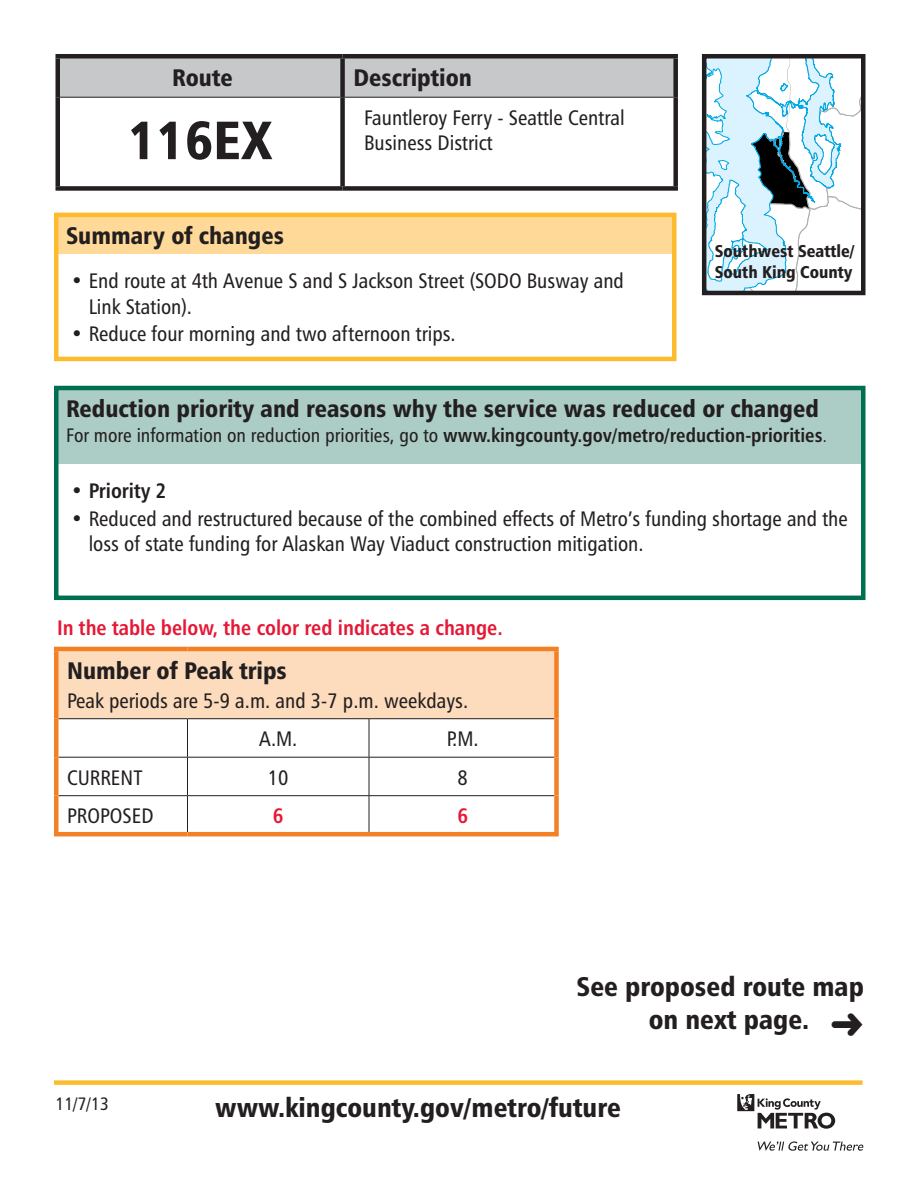
<style>
.page{position:relative;width:918px;height:1188px;background:#fff}
.page>*{position:absolute;margin:0;border:0;box-sizing:border-box;transform-origin:0 0}
.t1{font:54px "Humanist 777 BT Black Condensed B";color:#231f20}
.t2{font:27px/33px "Humanist 777 BT Black Condensed B";color:#231f20;text-align:right}
.t3{font:24px "Humanist 777 BT Black Condensed B";color:#231f20}
.t4{font:21px/25.5px "Humanist 777 BT Roman Condensed B";color:#231f20}
.t5{font:21px "Humanist 777 BT Bold Condensed B";color:#e51836}
.t6{font:21px "Humanist 777 BT Bold Condensed B";color:#231f20}
.t7{font:19.5px "Humanist 777 BT Bold Condensed B";color:#231f20}
.t8{font:18px "Humanist 777 BT Roman Condensed B";color:#231f20}
.t9{font:17.1px/20.5px "Humanist 777 BT Black Condensed B";color:#231f20}
.s1{font-family:"Humanist 777 BT Roman Condensed B"}
.s2{font-family:"Humanist 777 BT Light Condensed B"}
</style>
<div class="page">
<div style="left:56px;top:215px;width:618px;height:39px;background:#fed998"></div>
<div style="left:54px;top:213px;width:622px;height:148px;border:4px solid #fdbb2e"></div>
<div style="left:56px;top:388px;width:807px;height:76px;background:#accdc5"></div>
<div style="left:54px;top:386px;width:812px;height:214px;border:4px solid #006e51"></div>
<div style="left:60px;top:58px;width:613px;height:39px;background:#c7c8ca"></div>
<hr style="left:60px;top:97px;width:280px;height:1px;background:#231f20">
<hr style="left:345px;top:97px;width:328px;height:1px;background:#231f20">
<hr style="left:56px;top:54px;width:287px;height:4px;background:#231f20">
<hr style="left:56px;top:58px;width:4px;height:39px;background:#231f20">
<hr style="left:343px;top:54px;width:335px;height:4px;background:#231f20">
<div style="left:673px;top:58px;width:5px;height:39px;background:#231f20"></div>
<hr style="left:56px;top:97px;width:4px;height:89px;background:#231f20">
<div style="left:673px;top:97px;width:5px;height:89px;background:#231f20"></div>
<div style="left:56px;top:186px;width:287px;height:5px;background:#231f20"></div>
<div style="left:343px;top:186px;width:335px;height:5px;background:#231f20"></div>
<div style="left:340px;top:97px;width:5px;height:89px;background:#231f20"></div>
<div style="left:340px;top:58px;width:5px;height:39px;background:#231f20"></div>
<div style="left:56px;top:649px;width:500px;height:70px;background:#fddbbd"></div>
<hr style="left:187px;top:719px;width:1px;height:38px;background:#231f20">
<hr style="left:369px;top:719px;width:1px;height:38px;background:#231f20">
<hr style="left:58px;top:757px;width:130px;height:1px;background:#231f20">
<hr style="left:188px;top:757px;width:181px;height:1px;background:#231f20">
<hr style="left:187px;top:758px;width:1px;height:37px;background:#231f20">
<hr style="left:369px;top:757px;width:185px;height:1px;background:#231f20">
<hr style="left:369px;top:758px;width:1px;height:37px;background:#231f20">
<hr style="left:58px;top:795px;width:130px;height:1px;background:#231f20">
<hr style="left:188px;top:795px;width:181px;height:1px;background:#231f20">
<hr style="left:187px;top:796px;width:1px;height:36px;background:#231f20">
<hr style="left:369px;top:795px;width:185px;height:1px;background:#231f20">
<hr style="left:369px;top:796px;width:1px;height:36px;background:#231f20">
<hr style="left:58px;top:718px;width:130px;height:1px;background:#231f20">
<hr style="left:188px;top:718px;width:181px;height:1px;background:#231f20">
<hr style="left:369px;top:718px;width:185px;height:1px;background:#231f20">
<hr style="left:54px;top:647px;width:134px;height:4px;background:#f48026">
<hr style="left:54px;top:651px;width:4px;height:68px;background:#f48026">
<hr style="left:188px;top:647px;width:181px;height:4px;background:#f48026">
<hr style="left:369px;top:647px;width:190px;height:4px;background:#f48026">
<div style="left:554px;top:651px;width:5px;height:68px;background:#f48026"></div>
<hr style="left:54px;top:719px;width:4px;height:38px;background:#f48026">
<div style="left:554px;top:719px;width:5px;height:38px;background:#f48026"></div>
<hr style="left:54px;top:757px;width:4px;height:39px;background:#f48026">
<div style="left:554px;top:757px;width:5px;height:39px;background:#f48026"></div>
<hr style="left:54px;top:796px;width:4px;height:36px;background:#f48026">
<div style="left:554px;top:796px;width:5px;height:36px;background:#f48026"></div>
<hr style="left:54px;top:832px;width:134px;height:4px;background:#f48026">
<hr style="left:188px;top:832px;width:181px;height:4px;background:#f48026">
<hr style="left:369px;top:832px;width:190px;height:4px;background:#f48026">
<svg style="left:758px;top:1141px;width:105px;height:10px"></svg>
<svg style="left:737px;top:1094px;width:98px;height:35px"></svg>
<div style="left:54px;top:1080px;width:809px;height:5px;background:#fdbb2e"></div>
<svg style="left:707px;top:59px;width:154px;height:231px"></svg>
<div style="left:702px;top:54px;width:164px;height:241px;border:4px solid #231f20"></div>
<p class="t3" style="left:172px;top:63px;width:62px">Route</p>
<p class="t3" style="left:353px;top:63px;width:120px">Description</p>
<h1 class="t1" style="left:128px;top:106px;width:146px">116EX</h1>
<p class="t4" style="left:364px;top:104px;width:262px">Fauntleroy Ferry - Seattle Central<br>Business District</p>
<p class="t3" style="left:66px;top:220px;width:220px">Summary of changes</p>
<p class="t4" style="left:89px;top:268px;width:537px;text-indent:-18px">• End route at 4th Avenue S and S Jackson Street (SODO Busway and<br>Link Station).</p>
<p class="t4" style="left:71px;top:321px;width:387px">• Reduce four morning and two afternoon trips.</p>
<p class="t9" style="left:715px;top:240px;width:141px">Southwest Seattle/<br>South King County</p>
<p class="t3" style="left:66px;top:393px;width:755px">Reduction priority and reasons why the service was reduced or changed</p>
<p class="t7" style="left:66px;top:423px;width:763px"><span class="s1">For more information on reduction priorities, go to</span> www.kingcounty.gov/metro/reduction-priorities<span class="s2">.</span></p>
<p class="t6" style="left:71px;top:477px;width:97px"><span class="s1">•</span> Priority 2</p>
<p class="t4" style="left:89px;top:505px;width:761px;text-indent:-18px">• Reduced and restructured because of the combined effects of Metro’s funding shortage and the loss of state funding for Alaskan Way Viaduct construction mitigation.</p>
<p class="t5" style="left:57px;top:615px;width:447px">In the table below, the color red indicates a change.</p>
<p class="t3" style="left:67px;top:655px;width:221px">Number of Peak trips</p>
<p class="t4" style="left:259px;top:681px;width:211px;line-height:38.5px;text-indent:-192px">Peak periods are 5-9 a.m. and 3-7 p.m. weekdays.<br>A.M.</p>
<p class="t4" style="left:447px;top:726px;width:34px">P.M.</p>
<p class="t4" style="left:67px;top:764px;width:77px">CURRENT</p>
<p class="t4" style="left:268px;top:764px;width:22px">10</p>
<p class="t4" style="left:458px;top:764px;width:12px">8</p>
<p class="t4" style="left:67px;top:803px;width:88px">PROPOSED</p>
<p class="t5" style="left:273px;top:803px;width:12px">6</p>
<p class="t5" style="left:457px;top:803px;width:12px">6</p>
<p class="t2" style="left:577px;top:970px;width:289px">See proposed route map on next page. ➜</p>
<p class="t8" style="left:56px;top:1092px;width:55px">11/7/13</p>
<p class="t2" style="left:215px;top:1090px;width:407px">www.kingcounty.gov/metro/future</p>
</div>
